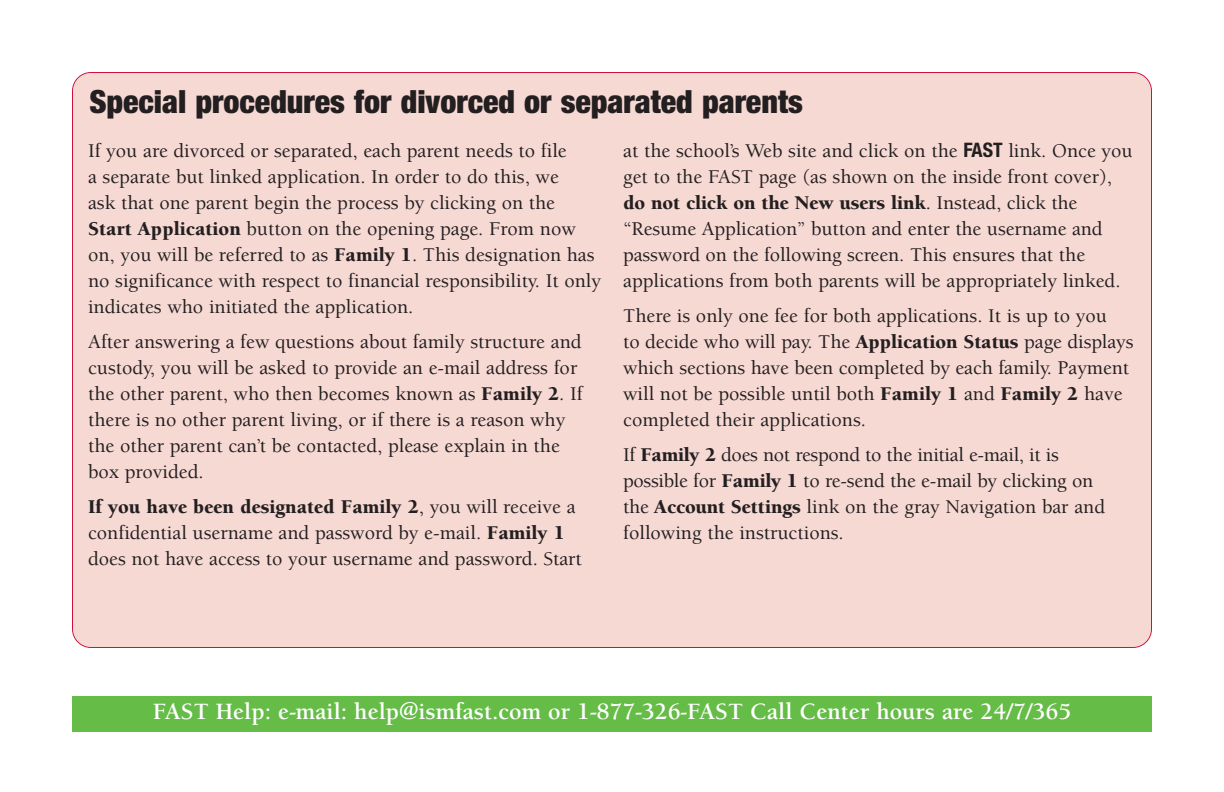
<style>
.page{position:relative;width:1224px;height:792px;background:#fff}
.page>*{position:absolute;margin:0;border:0;box-sizing:border-box;transform-origin:0 0}
.t1{font:900 condensed 32px "Helvetica Neue";color:#231f20}
.t2{font:700 24px "Berkeley Std";color:#fff}
.t3{font:500 20px/26px "Berkeley Std";color:#231f20}
.s1{font-weight:900}
.s2{font-family:"Helvetica Neue";font-weight:700;font-stretch:condensed}
</style>
<div class="page">
<div style="left:72px;top:696px;width:1080px;height:36px;background:#65bc46"></div>
<div style="left:73px;top:73px;width:1078px;height:574px;background:#f7d9d4;border-radius:18px"></div>
<h1 class="t1" style="left:89px;top:82px;width:715px">Special procedures for divorced or separated parents</h1>
<p class="t3" style="left:88px;top:139px;width:515px">If you are divorced or separated, each parent needs to file<br>a separate but linked application. In order to do this, we<br>ask that one parent begin the process by clicking on the <span class="s1">Start Application</span> button on the opening page. From now on, you will be referred to as <span class="s1">Family 1</span>. This designation has no significance with respect to financial responsibility. It only indicates who initiated the application.</p>
<p class="t3" style="left:88px;top:330px;width:496px">After answering a few questions about family structure and custody, you will be asked to provide an e-mail address for the other parent, who then becomes known as <span class="s1">Family 2</span>. If there is no other parent living, or if there is a reason why the other parent can’t be contacted, please explain in the box provided.</p>
<p class="t3" style="left:88px;top:495px;width:495px"><span class="s1">If you have been designated Family 2</span>, you will receive a confidential username and password by e-mail. <span class="s1">Family 1 </span>does not have access to your username and password. Start</p>
<p class="t3" style="left:623px;top:140px;width:511px">at the school’s Web site and click on the <span class="s2">FAST</span> link. Once you get to the FAST page (as shown on the inside front cover), <span class="s1">do not click on the New users link</span>. Instead, click the “Resume Application” button and enter the username and password on the following screen. This ensures that the applications from both parents will be appropriately linked.</p>
<p class="t3" style="left:623px;top:305px;width:512px">There is only one fee for both applications. It is up to you<br>to decide who will pay. The <span class="s1">Application Status</span> page displays which sections have been completed by each family. Payment will not be possible until both <span class="s1">Family 1</span> and <span class="s1">Family 2</span> have completed their applications.</p>
<p class="t3" style="left:623px;top:444px;width:483px">If <span class="s1">Family 2</span> does not respond to the initial e-mail, it is possible for <span class="s1">Family 1</span> to re-send the e-mail by clicking on the <span class="s1">Account Settings</span> link on the gray Navigation bar and following the instructions.</p>
<p class="t2" style="left:153px;top:702px;width:920px">FAST Help: e-mail: help@ismfast.com or 1-877-326-FAST Call Center hours are 24/7/365</p>
</div>
